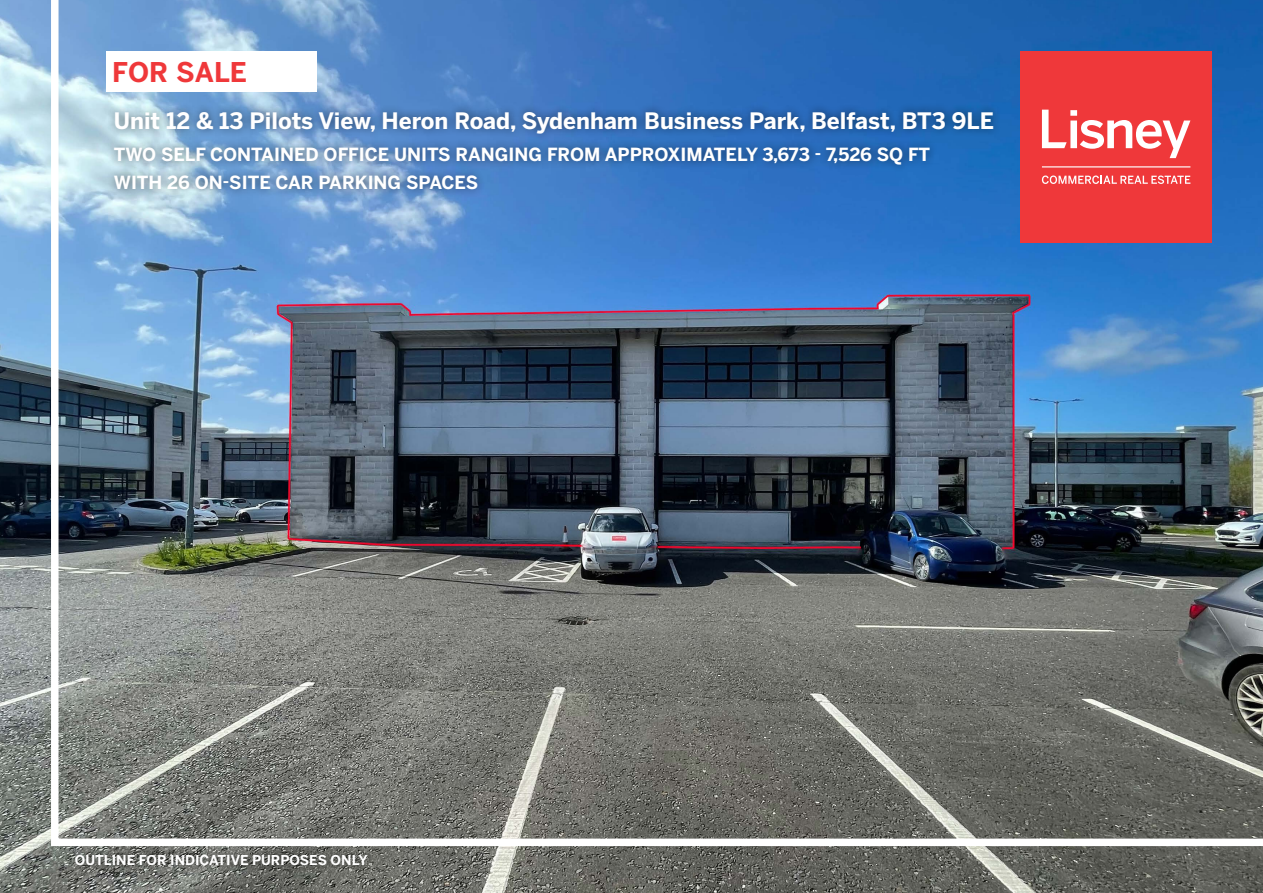
<style>
.page{position:relative;width:1263px;height:893px;background:#fff}
.page>*{position:absolute;margin:0;border:0;box-sizing:border-box;transform-origin:0 0}
.t1{font:700 27px "Benton Sans";color:#ef383a}
.t2{font:700 22.5px "Benton Sans";color:#fff}
.t3{font:700 18px/28px "Benton Sans";color:#fff}
.t4{font:700 13.5px "Benton Sans";color:#fff}
</style>
<div class="page">
<img style="left:0;top:0;width:1263px;height:893px">
<img style="left:47px;top:0;width:1216px;height:850px">
<div style="left:1020px;top:51px;width:192px;height:192px;background:#ef383a"></div>
<svg style="left:1042px;top:166px;width:148px;height:1px"></svg>
<svg style="left:1042px;top:176px;width:148px;height:8px"></svg>
<svg style="left:1042px;top:110px;width:148px;height:48px"></svg>
<div style="left:106px;top:51px;width:211px;height:40px;background:#fff"></div>
<div style="left:106px;top:103px;width:896px;height:96px;background:#000;opacity:.5"></div>
<div style="left:67px;top:846px;width:308px;height:28px;background:#000;opacity:.5"></div>
<h1 class="t1" style="left:112px;top:55px;width:136px">FOR SALE</h1>
<p class="t2" style="left:114px;top:107px;width:882px">Unit 12 &amp; 13 Pilots View, Heron Road, Sydenham Business Park, Belfast, BT3 9LE</p>
<p class="t3" style="left:114px;top:141px;width:818px">TWO SELF CONTAINED OFFICE UNITS RANGING FROM APPROXIMATELY 3,673 - 7,526 SQ FT<br>WITH 26 ON-SITE CAR PARKING SPACES</p>
<p class="t4" style="left:75px;top:851px;width:294px">OUTLINE FOR INDICATIVE PURPOSES ONLY</p>
</div>
